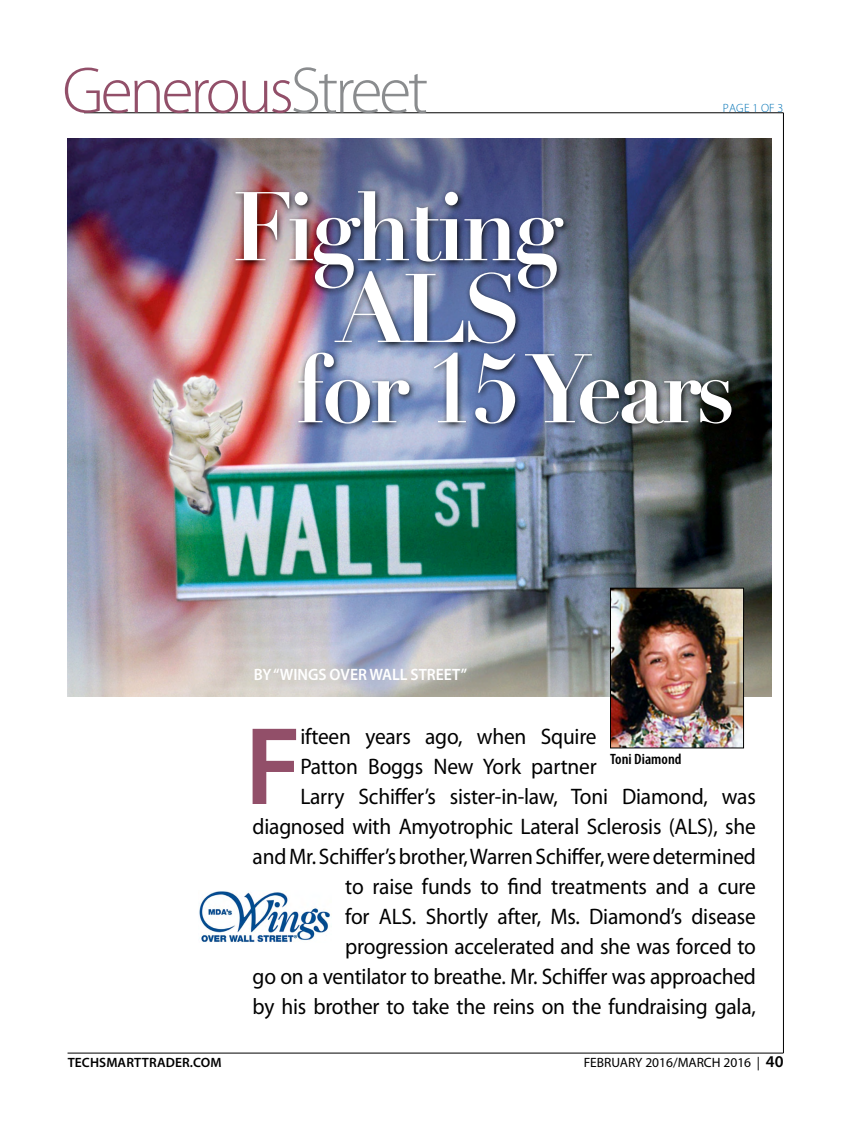
<style>
.page{position:relative;width:851px;height:1134px;background:#fff}
.page>*{position:absolute;margin:0;border:0;box-sizing:border-box;transform-origin:0 0}
.t1{font:600 111.45px "Myriad Pro";color:#924f69}
.t2{font:700 95.7px "Didot LT Std";letter-spacing:-.05em;color:#fff;scale:.95 1}
.t3{font:300 66px "Myriad Pro";letter-spacing:-.05em;color:#924f69}
.t4{font:22.5px "Myriad Pro";letter-spacing:-.01em;color:#000;scale:.95 1}
.t5{font:600 16.5px "Myriad Pro";color:#fff;scale:.95 1}
.t6{font:600 condensed 15px "Myriad Pro";color:#000;scale:1.05 1}
.t7{font:13.5px "Myriad Pro";color:#000}
.t8{font:600 13.5px "Myriad Pro";letter-spacing:.01em;color:#000}
.t9{font:300 12px "Myriad Pro";letter-spacing:.02em;color:#0072b5}
.s1{color:#8a8c8e}
.s2{font-weight:600;font-size:16.5px}
</style>
<div class="page">
<hr style="left:68px;top:1053px;width:715px;height:1px;background:#000">
<hr style="left:783px;top:113px;width:1px;height:940px;background:#000">
<img style="left:68px;top:139px;width:703px;height:558px">
<hr style="left:84px;top:113px;width:699px;height:1px;background:#000">
<div style="left:231px;top:187px;width:339px;height:109px;background:#000;opacity:.85"></div>
<div style="left:330px;top:267px;width:193px;height:84px;background:#000;opacity:.85"></div>
<div style="left:294px;top:349px;width:444px;height:82px;background:#000;opacity:.85"></div>
<img style="left:199px;top:891px;width:131px;height:52px">
<img style="left:612px;top:590px;width:129px;height:156px">
<div style="left:610px;top:588px;width:133px;height:160px;border:1px solid #000"></div>
<h3 class="t3" style="left:62px;top:54px;width:367px">Generous<span class="s1">Street</span></h3>
<p class="t9" style="left:722px;top:101px;width:62px">PAGE 1 OF 3</p>
<h2 class="t2" style="left:232px;top:167px;width:349px">Fighting</h2>
<h2 class="t2" style="left:337px;top:249px;width:196px">ALS</h2>
<h2 class="t2" style="left:295px;top:330px;width:464px">for 15 Years</h2>
<p class="t5" style="left:254px;top:666px;width:226px">BY “WINGS OVER WALL STREET”</p>
<h1 class="t1" style="left:245px;top:705px;width:58px">F</h1>
<p class="t4" style="left:300px;top:724px;width:313px">ifteen years ago, when Squire</p>
<p class="t6" style="left:610px;top:751px;width:69px">Toni Diamond</p>
<p class="t4" style="left:300px;top:754px;width:313px">Patton Boggs New York partner</p>
<p class="t4" style="left:300px;top:784px;width:481px">Larry Schiffer’s sister-in-law, Toni Diamond, was</p>
<p class="t4" style="left:252px;top:814px;width:531px">diagnosed with Amyotrophic Lateral Sclerosis (ALS), she</p>
<p class="t4" style="left:252px;top:844px;width:531px">and Mr. Schiffer’s brother, Warren Schiffer, were determined</p>
<p class="t4" style="left:345px;top:874px;width:433px">to raise funds to find treatments and a cure</p>
<p class="t4" style="left:345px;top:904px;width:433px">for ALS. Shortly after, Ms. Diamond’s disease</p>
<p class="t4" style="left:345px;top:934px;width:433px">progression accelerated and she was forced to</p>
<p class="t4" style="left:252px;top:964px;width:531px">go on a ventilator to breathe. Mr. Schiffer was approached</p>
<p class="t4" style="left:252px;top:994px;width:531px">by his brother to take the reins on the fundraising gala,</p>
<p class="t8" style="left:68px;top:1055px;width:155px">TECHSMARTTRADER.COM</p>
<p class="t7" style="left:583px;top:1055px;width:201px">FEBRUARY 2016/MARCH 2016 | <span class="s2">40</span></p>
</div>
